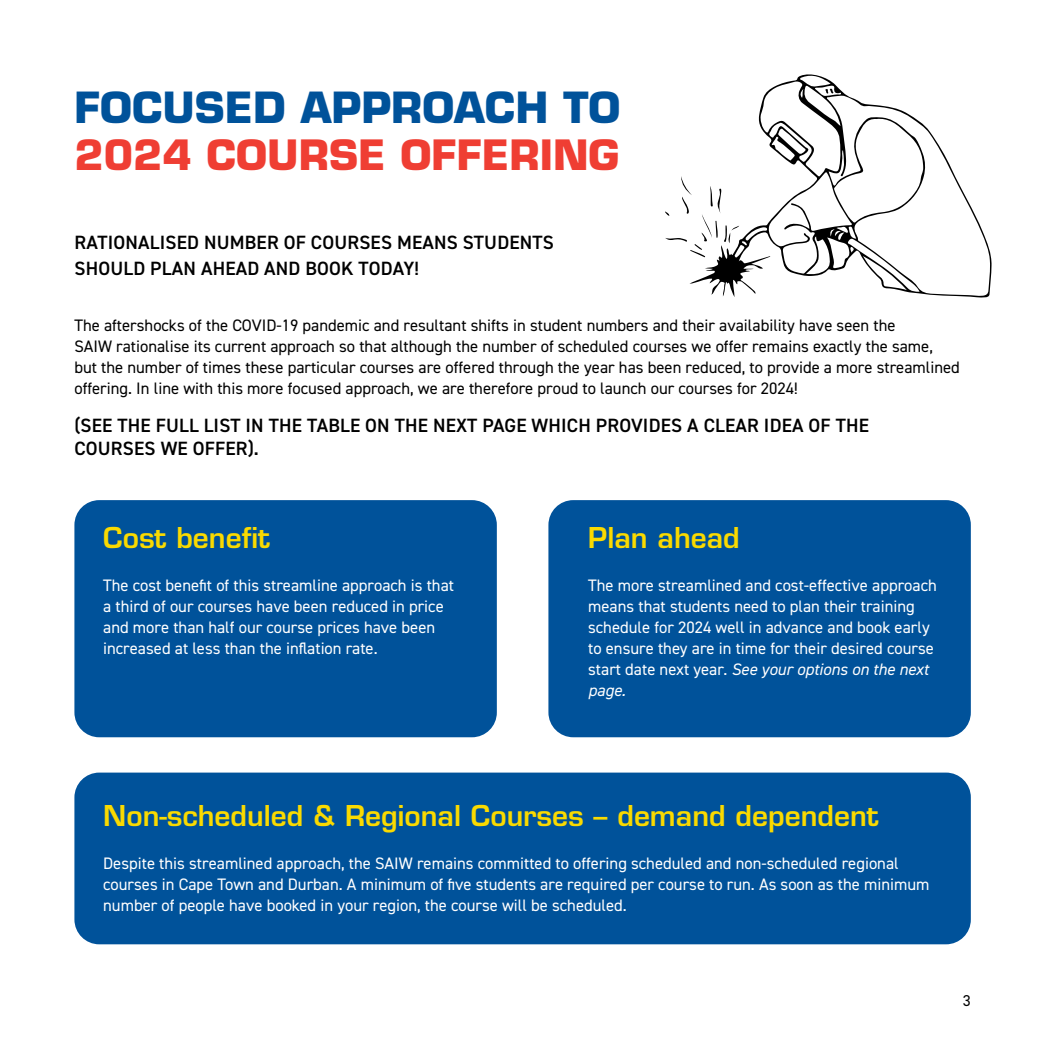
<style>
.page{position:relative;width:1042px;height:1042px;background:#fff}
.page>*{position:absolute;margin:0;border:0;box-sizing:border-box;transform-origin:0 0}
.t1{font:700 41.82px "Eurostile LT Std";color:#00529a}
.t2{font:700 40.77px "Eurostile LT Std";color:#ef3e33}
.t3{font:600 28px "Eurostile LT Std";color:#fada00}
.t4{font:600 19.25px/26.2px "DIN2014";letter-spacing:.01em;color:#000}
.t5{font:16.62px/21px "DIN2014";color:#fff}
.t6{font:16.62px/21.3px "DIN2014";color:#000}
.t7{font:15.75px "DIN2014";color:#000}
.s1{font-style:italic}
</style>
<div class="page">
<div style="left:74px;top:500px;width:423px;height:237px;background:#00529a;border-radius:25px"></div>
<div style="left:74px;top:772px;width:897px;height:172px;background:#00529a;border-radius:25px"></div>
<div style="left:548px;top:500px;width:423px;height:237px;background:#00529a;border-radius:25px"></div>
<svg style="left:689px;top:74px;width:303px;height:223px"></svg>
<svg style="left:665px;top:238px;width:22px;height:4px"></svg>
<svg style="left:681px;top:176px;width:11px;height:38px"></svg>
<svg style="left:690px;top:250px;width:15px;height:7px"></svg>
<svg style="left:694px;top:244px;width:8px;height:6px"></svg>
<svg style="left:701px;top:186px;width:38px;height:57px"></svg>
<svg style="left:665px;top:211px;width:4px;height:5px"></svg>
<svg style="left:825px;top:89px;width:8px;height:5px"></svg>
<h1 class="t1" style="left:74px;top:82px;width:547px">FOCUSED APPROACH TO</h1>
<h2 class="t2" style="left:74px;top:129px;width:546px">2024 COURSE OFFERING</h2>
<p class="t4" style="left:75px;top:229px;width:481px">RATIONALISED NUMBER OF COURSES MEANS STUDENTS<br>SHOULD PLAN AHEAD AND BOOK TODAY!</p>
<p class="t6" style="left:74px;top:314px;width:887px">The aftershocks of the COVID-19 pandemic and resultant shifts in student numbers and their availability have seen the<br>SAIW rationalise its current approach so that although the number of scheduled courses we offer remains exactly the same,<br>but the number of times these particular courses are offered through the year has been reduced, to provide a more streamlined offering. In line with this more focused approach, we are therefore proud to launch our courses for 2024!</p>
<p class="t4" style="left:74px;top:414px;width:796px;line-height:22.8px">(SEE THE FULL LIST IN THE TABLE ON THE NEXT PAGE WHICH PROVIDES A CLEAR IDEA OF THE<br>COURSES WE OFFER).</p>
<h3 class="t3" style="left:103px;top:520px;width:168px">Cost benefit</h3>
<p class="t5" style="left:103px;top:574px;width:352px">The cost benefit of this streamline approach is that a third of our courses have been reduced in price and more than half our course prices have been increased at less than the inflation rate.</p>
<h3 class="t3" style="left:588px;top:520px;width:153px">Plan ahead</h3>
<p class="t5" style="left:588px;top:574px;width:350px">The more streamlined and cost-effective approach means that students need to plan their training schedule for 2024 well in advance and book early to ensure they are in time for their desired course start date next year. <span class="s1">See your options on the next page.</span></p>
<h3 class="t3" style="left:103px;top:798px;width:777px">Non-scheduled &amp; Regional Courses – demand dependent</h3>
<p class="t5" style="left:103px;top:852px;width:828px">Despite this streamlined approach, the SAIW remains committed to offering scheduled and non-scheduled regional courses in Cape Town and Durban. A minimum of five students are required per course to run. As soon as the minimum number of people have booked in your region, the course will be scheduled.</p>
<p class="t7" style="left:963px;top:991px;width:9px">3</p>
</div>
